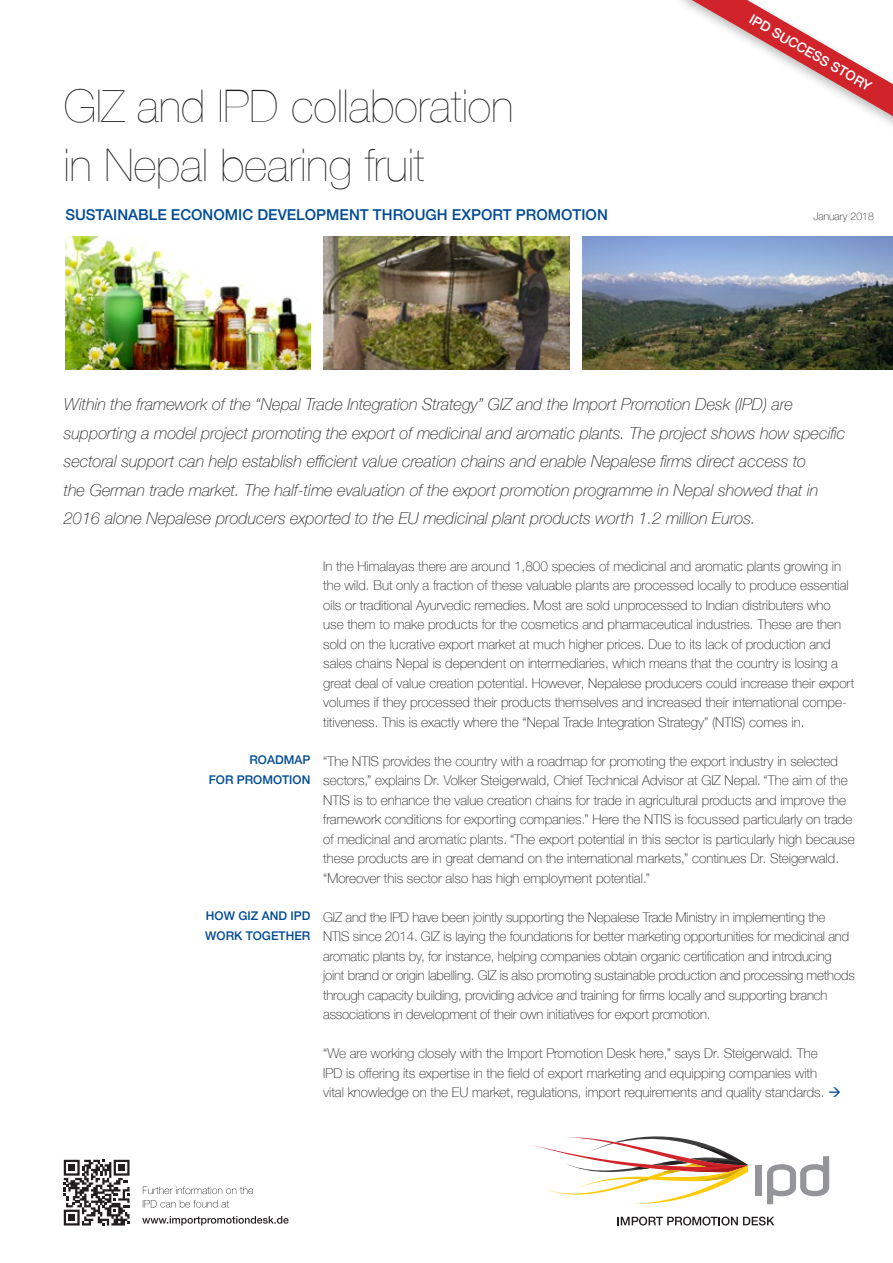
<style>
.page{position:relative;width:893px;height:1263px;background:#fff}
.page>*{position:absolute;margin:0;border:0;box-sizing:border-box;transform-origin:0 0}
.t1{font:200 45px/58.5px "Helvetica Neue";color:#231f20}
.t2{font:italic 100 16.5px/28.5px "Helvetica Neue";color:#231f20}
.t3{font:500 15px "Helvetica Neue";color:#014b94}
.t4{font:100 13.5px/19.5px "Helvetica Neue";color:#231f20}
.t5{font:500 13.5px "Helvetica Neue";color:#fff}
.t6{font:500 12px/19.5px "Helvetica Neue";color:#014b94;text-align:right}
.t7{font:100 10.5px "Helvetica Neue";color:#231f20}
.s1{color:#014b94}
</style>
<div class="page">
<svg style="left:692px;top:0;width:201px;height:116px"></svg>
<svg style="left:767px;top:1156px;width:62px;height:48px"></svg>
<div style="left:756px;top:1165px;width:6px;height:30px;background:#939598"></div>
<svg style="left:533px;top:1136px;width:216px;height:68px"></svg>
<svg style="left:617px;top:1216px;width:157px;height:9px"></svg>
<img style="left:583px;top:236px;width:310px;height:134px">
<img style="left:65px;top:236px;width:245px;height:134px">
<img style="left:323px;top:236px;width:247px;height:134px">
<svg style="left:142px;top:1216px;width:147px;height:9px"></svg>
<svg style="left:143px;top:1200px;width:86px;height:7px"></svg>
<svg style="left:143px;top:1186px;width:110px;height:8px"></svg>
<svg style="left:64px;top:1160px;width:66px;height:65px"></svg>
<h1 class="t1" style="left:64px;top:75px;width:451px">GIZ and IPD collaboration in Nepal bearing fruit</h1>
<p class="t5" style="left:756px;top:8px;width:140px;rotate:30deg">IPD SUCCESS STORY</p>
<p class="t3" style="left:65px;top:202px;width:544px">SUSTAINABLE ECONOMIC DEVELOPMENT THROUGH EXPORT PROMOTION</p>
<p class="t7" style="left:813px;top:208px;width:62px">January 2018</p>
<p class="t2" style="left:64px;top:389px;width:783px">Within the framework of the “Nepal Trade Integration Strategy” GIZ and the Import Promotion Desk (IPD) are supporting a model project promoting the export of medicinal and aromatic plants. The project shows how specific sectoral support can help establish efficient value creation chains and enable Nepalese firms direct access to<br>the German trade market. The half-time evaluation of the export promotion programme in Nepal showed that in 2016 alone Nepalese producers exported to the EU medicinal plant products worth 1.2 million Euros.</p>
<p class="t6" style="left:209px;top:749px;width:103px">ROADMAP<br>FOR PROMOTION</p>
<p class="t6" style="left:205px;top:905px;width:107px;text-align:left">HOW GIZ AND IPD<br>WORK TOGETHER</p>
<p class="t4" style="left:323px;top:556px;width:533px">In the Himalayas there are around 1,800 species of medicinal and aromatic plants growing in the wild. But only a fraction of these valuable plants are processed locally to produce essential oils or traditional Ayurvedic remedies. Most are sold unprocessed to Indian distributers who use them to make products for the cosmetics and pharmaceutical industries. These are then sold on the lucrative export market at much higher prices. Due to its lack of production and sales chains Nepal is dependent on intermediaries, which means that the country is losing a great deal of value creation potential. However, Nepalese producers could increase their export volumes if they processed their products themselves and increased their international compe&shy;titiveness. This is exactly where the “Nepal Trade Integration Strategy” (NTIS) comes in.</p>
<p class="t4" style="left:323px;top:751px;width:533px">“The NTIS provides the country with a roadmap for promoting the export industry in selected sectors,” explains Dr. Volker Steigerwald, Chief Technical Advisor at GIZ Nepal. “The aim of the NTIS is to enhance the value creation chains for trade in agricultural products and improve the framework conditions for exporting companies.” Here the NTIS is focussed particularly on trade of medicinal and aromatic plants. “The export potential in this sector is particularly high because these products are in great demand on the international markets,” continues Dr. Steigerwald. “Moreover this sector also has high employment potential.”</p>
<p class="t4" style="left:323px;top:907px;width:533px">GIZ and the IPD have been jointly supporting the Nepalese Trade Ministry in implementing the NTIS since 2014. GIZ is laying the foundations for better marketing opportunities for medicinal and aromatic plants by, for instance, helping companies obtain organic certification and introducing joint brand or origin labelling. GIZ is also promoting sustainable production and processing methods through capacity building, providing advice and training for firms locally and supporting branch associations in development of their own initiatives for export promotion.</p>
<p class="t4" style="left:323px;top:1043px;width:520px">“We are working closely with the Import Promotion Desk here,” says Dr. Steigerwald. The<br>IPD is offering its expertise in the field of export marketing and equipping companies with<br>vital knowledge on the EU market, regulations, import requirements and quality standards. <span class="s1">→</span></p>
</div>
